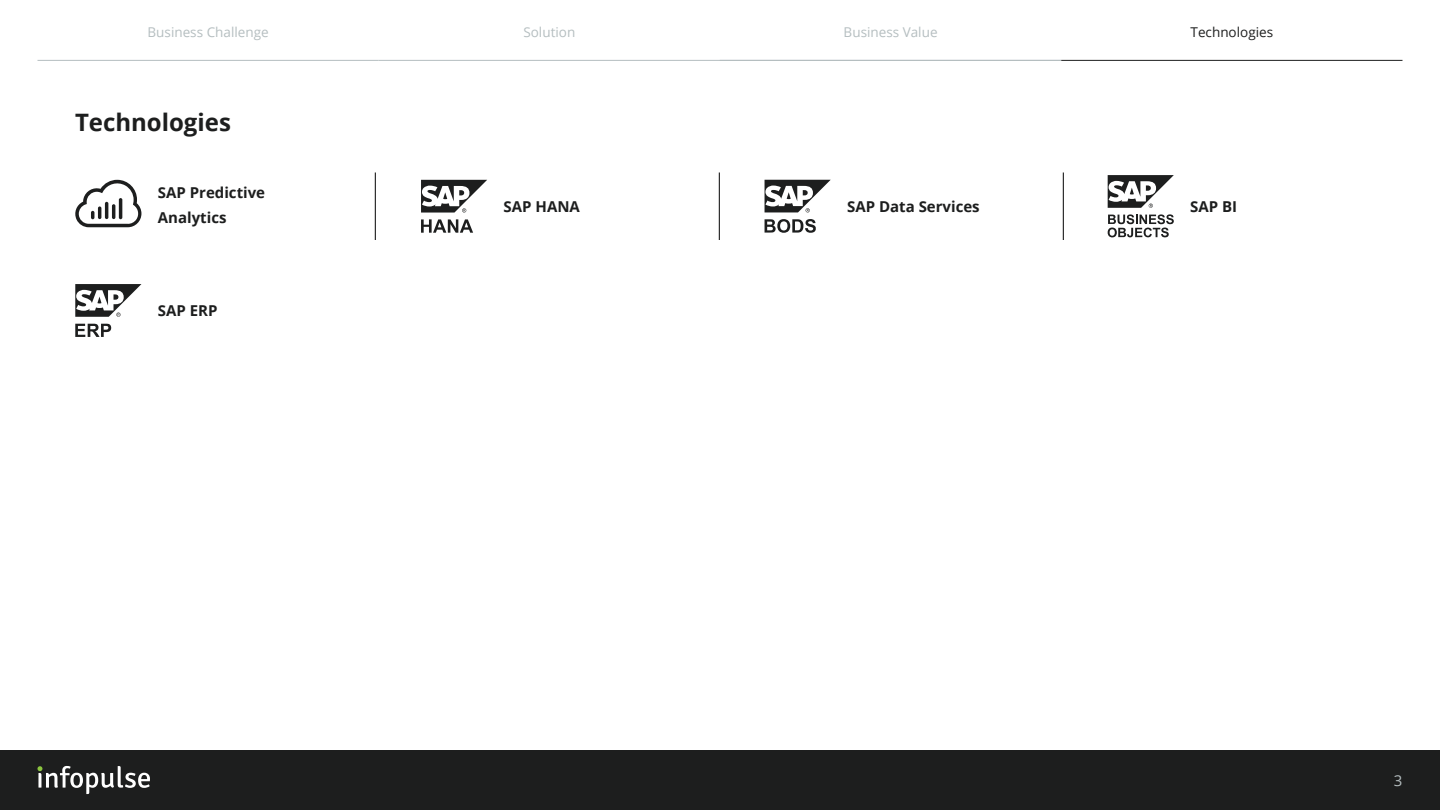
<style>
.page{position:relative;width:1440px;height:810px;background:#fff}
.page>*{position:absolute;margin:0;border:0;box-sizing:border-box;transform-origin:0 0}
.t1{font:700 24px "Open Sans";color:#1d1e1e}
.t2{font:700 15px/24.8px "Open Sans";color:#1d1e1e}
.t3{font:15px "Open Sans";color:#b5bec0}
.t4{font:13.5px "Open Sans";color:#b5bec0}
.t5{font:13.5px "Open Sans";color:#1d1e1e}
</style>
<div class="page">
<div style="left:0;top:750px;width:1440px;height:60px;background:#1d1e1e"></div>
<svg style="left:37px;top:766px;width:113px;height:28px"></svg>
<hr style="left:38px;top:60px;width:341px;height:1px;background:#b5bec0">
<hr style="left:379px;top:60px;width:341px;height:1px;background:#b5bec0">
<hr style="left:720px;top:60px;width:341px;height:1px;background:#b5bec0">
<hr style="left:1061px;top:60px;width:341px;height:1px;background:#1d1e1e">
<hr style="left:1063px;top:172px;width:1px;height:68px;background:#000">
<hr style="left:719px;top:172px;width:1px;height:68px;background:#000">
<hr style="left:375px;top:172px;width:1px;height:68px;background:#000">
<svg style="left:765px;top:180px;width:66px;height:32px"></svg>
<svg style="left:765px;top:219px;width:51px;height:14px"></svg>
<svg style="left:75px;top:180px;width:66px;height:47px"></svg>
<svg style="left:421px;top:180px;width:66px;height:33px"></svg>
<svg style="left:421px;top:219px;width:52px;height:14px"></svg>
<svg style="left:1108px;top:175px;width:66px;height:33px"></svg>
<svg style="left:1108px;top:214px;width:66px;height:24px"></svg>
<svg style="left:75px;top:284px;width:66px;height:33px"></svg>
<svg style="left:75px;top:324px;width:36px;height:13px"></svg>
<p class="t4" style="left:148px;top:22px;width:123px">Business Challenge</p>
<p class="t4" style="left:523px;top:22px;width:53px">Solution</p>
<p class="t4" style="left:844px;top:22px;width:95px">Business Value</p>
<p class="t5" style="left:1191px;top:22px;width:84px">Technologies</p>
<h1 class="t1" style="left:75px;top:105px;width:157px">Technologies</h1>
<p class="t2" style="left:158px;top:180px;width:109px">SAP Predictive<br>Analytics</p>
<p class="t2" style="left:158px;top:298px;width:61px">SAP ERP</p>
<p class="t2" style="left:847px;top:194px;width:134px">SAP Data Services</p>
<p class="t2" style="left:504px;top:194px;width:78px">SAP HANA</p>
<p class="t2" style="left:1190px;top:194px;width:48px">SAP BI</p>
<p class="t3" style="left:1394px;top:770px;width:10px">3</p>
</div>
